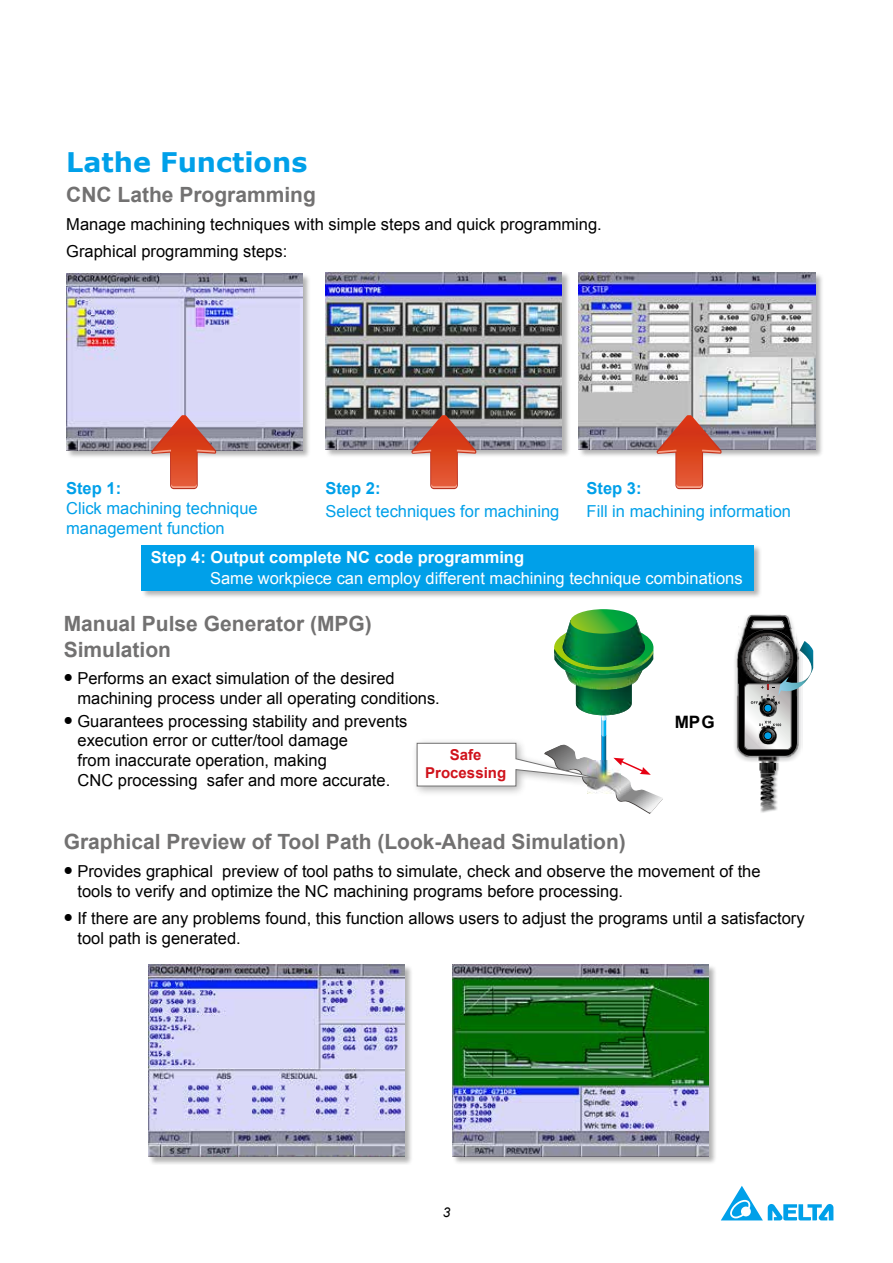
<style>
.page{position:relative;width:893px;height:1263px;background:#fff}
.page>*{position:absolute;margin:0;border:0;box-sizing:border-box;transform-origin:0 0}
.t1{font:700 27px "Verdana";color:#00a0e9}
.t2{font:700 21px/25.2px "Arial";color:#727171}
.t3{font:700 17.1px "Arial";color:#000}
.t4{font:16.5px/19.8px "Arial";color:#000}
.t5{font:16.5px/19.8px "Arial";color:#00a0e9}
.t6{font:16.5px "Arial";color:#fff}
.t7{font:700 16.5px "Arial";color:#fff}
.t8{font:700 16.5px "Arial";color:#00a0e9}
.t9{font:700 15px/18px "Arial";color:#d0121b;text-align:center}
.t10{font:italic 13.5px "Arial";color:#000}
.s1{font-family:"Microsoft Jheng Hei";font-size:9px}
</style>
<div class="page">
<div style="left:141px;top:544px;width:621px;height:55px;background:#000;opacity:.3"></div>
<div style="left:141px;top:545px;width:612px;height:45px;background:#00a0e9"></div>
<div style="left:66px;top:273px;width:245px;height:186px;background:#000;opacity:.3"></div>
<img style="left:66px;top:273px;width:236px;height:177px">
<div style="left:325px;top:272px;width:245px;height:186px;background:#000;opacity:.3"></div>
<img style="left:325px;top:272px;width:237px;height:177px">
<div style="left:578px;top:272px;width:246px;height:186px;background:#000;opacity:.3"></div>
<img style="left:579px;top:272px;width:236px;height:177px">
<svg style="left:411px;top:415px;width:65px;height:74px"></svg>
<svg style="left:656px;top:415px;width:65px;height:74px"></svg>
<svg style="left:151px;top:415px;width:65px;height:74px"></svg>
<img style="left:760px;top:811px;width:10px;height:2px">
<img style="left:734px;top:614px;width:53px;height:142px">
<svg style="left:738px;top:616px;width:76px;height:195px"></svg>
<div style="left:411px;top:738px;width:196px;height:60px;background:#fbfbfb"></div>
<svg style="left:416px;top:609px;width:247px;height:205px"></svg>
<div style="left:452px;top:964px;width:266px;height:201px;background:#000;opacity:.3"></div>
<img style="left:453px;top:964px;width:256px;height:192px">
<div style="left:148px;top:964px;width:266px;height:201px;background:#000;opacity:.3"></div>
<img style="left:149px;top:965px;width:256px;height:192px">
<h1 class="t1" style="left:66px;top:145px;width:243px">Lathe Functions</h1>
<p class="t2" style="left:66px;top:183px;width:251px">CNC Lathe Programming</p>
<p class="t4" style="left:66px;top:211px;width:537px;line-height:27px">Manage machining techniques with simple steps and quick programming.<br>Graphical programming steps:</p>
<p class="t8" style="left:66px;top:478px;width:57px">Step 1:</p>
<p class="t5" style="left:66px;top:499px;width:193px">Click machining technique management function</p>
<p class="t8" style="left:325px;top:478px;width:57px">Step 2:</p>
<p class="t5" style="left:325px;top:501px;width:235px">Select techniques for machining</p>
<p class="t8" style="left:587px;top:478px;width:57px">Step 3:</p>
<p class="t5" style="left:587px;top:501px;width:206px">Fill in machining information</p>
<p class="t7" style="left:151px;top:547px;width:375px">Step 4: Output complete NC code programming</p>
<p class="t6" style="left:210px;top:567px;width:534px">Same workpiece can employ different machining technique combinations</p>
<p class="t2" style="left:64px;top:612px;width:310px">Manual Pulse Generator (MPG)<br>Simulation</p>
<p class="t4" style="left:78px;top:668px;width:364px;text-indent:-14px"><span class="s1">●</span> Performs an exact simulation of the desired machining process under all operating conditions.</p>
<p class="t4" style="left:78px;top:711px;width:331px;text-indent:-14px"><sup>●</sup> Guarantees processing stability and prevents execution error or cutter/tool damage<br>from inaccurate operation, making<br>CNC processing safer and more accurate.</p>
<p class="t3" style="left:675px;top:710px;width:41px">MPG</p>
<p class="t9" style="left:425px;top:746px;width:82px">Safe<br>Processing</p>
<p class="t2" style="left:64px;top:830px;width:564px">Graphical Preview of Tool Path (Look-Ahead Simulation)</p>
<p class="t4" style="left:78px;top:861px;width:685px;text-indent:-14px"><sup>●</sup> Provides graphical preview of tool paths to simulate, check and observe the movement of the tools to verify and optimize the NC machining programs before processing.</p>
<p class="t4" style="left:78px;top:908px;width:729px;text-indent:-14px"><sup>●</sup> If there are any problems found, this function allows users to adjust the programs until a satisfactory tool path is generated.</p>
<p class="t10" style="left:443px;top:1203px;width:9px">3</p>
</div>
